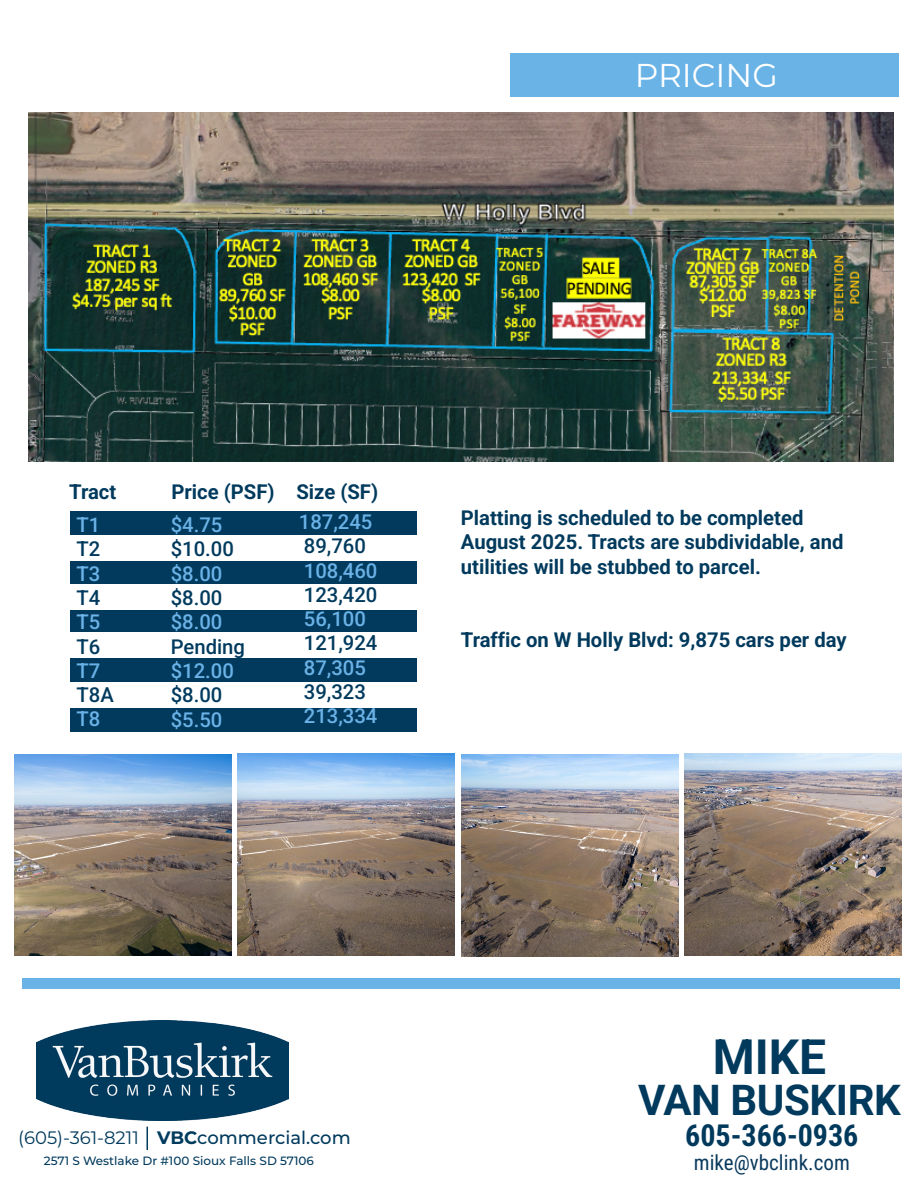
<style>
.page{position:relative;width:918px;height:1188px;background:#fff}
.page>*{position:absolute;margin:0;border:0;box-sizing:border-box;transform-origin:0 0}
.t1{font:700 48px "Roboto";color:#013a5d}
.t2{font:700 42px "Roboto";letter-spacing:-.01em;color:#013a5d}
.t3{font:33px "Montserrat";color:#fff}
.t4{font:700 30px "Roboto Condensed";color:#00395c}
.t5{font:21px "Roboto Condensed";color:#0a3a5d}
.t6{font:700 20.25px/24.3px "Roboto";color:#013a5d}
.t7{font:500 20.25px/24.3px "Roboto";color:#6bb2e7}
.t8{font:500 20.25px/24.3px "Roboto";color:#013a5d}
.t9{font:18px "Montserrat";color:#003a5d}
.t10{font:500 12px "Montserrat";color:#003a5d}
.s1{font-weight:500;color:#6bb2e7}
.s2{color:#6bb2e7}
.s3{color:#013a5d}
.s4{font-weight:700}
.s5{font-weight:500}
</style>
<div class="page">
<div style="left:70px;top:511px;width:347px;height:26px;background:#013a5d"></div>
<div style="left:71px;top:560px;width:346px;height:25px;background:#013a5d"></div>
<div style="left:71px;top:535px;width:346px;height:26px;background:#fff"></div>
<div style="left:71px;top:608px;width:346px;height:26px;background:#013a5d"></div>
<div style="left:71px;top:584px;width:346px;height:25px;background:#fff"></div>
<div style="left:70px;top:657px;width:347px;height:25px;background:#013a5d"></div>
<div style="left:70px;top:633px;width:347px;height:25px;background:#fff"></div>
<div style="left:71px;top:707px;width:346px;height:25px;background:#013a5d"></div>
<div style="left:71px;top:682px;width:346px;height:26px;background:#fff"></div>
<div style="left:510px;top:53px;width:389px;height:44px;background:#69b3e7"></div>
<div style="left:23px;top:978px;width:877px;height:10px;background:#69b3e7"></div>
<img style="left:36px;top:1020px;width:252px;height:101px">
<svg style="left:147px;top:1127px;width:1px;height:23px"></svg>
<img style="left:29px;top:113px;width:865px;height:349px">
<img style="left:14px;top:754px;width:217px;height:201px">
<img style="left:461px;top:754px;width:217px;height:202px">
<img style="left:238px;top:753px;width:217px;height:202px">
<img style="left:684px;top:754px;width:218px;height:202px">
<p class="t3" style="left:635px;top:53px;width:145px">PRICING</p>
<p class="t6" style="left:69px;top:479px;width:49px">Tract</p>
<p class="t6" style="left:171px;top:475px;width:209px;line-height:32.8px">Price (PSF) Size (SF) <span class="s1">$4.75</span></p>
<p class="t8" style="left:171px;top:536px;width:76px">$10.00 <span class="s2">$8.00 </span>$8.00 <span class="s2">$8.00<br></span>Pending <span class="s2">$12.00 </span>$8.00 <span class="s2">$5.50</span></p>
<p class="t7" style="left:77px;top:512px;width:39px">T1<br><span class="s3">T2<br></span>T3<br><span class="s3">T4<br></span>T5<br><span class="s3">T6<br></span>T7<br><span class="s3">T8A<br></span>T8</p>
<p class="t6" style="left:461px;top:505px;width:384px">Platting is scheduled to be completed<br>August 2025. Tracts are subdividable, and utilities will be stubbed to parcel.</p>
<p class="t7" style="left:299px;top:509px;width:80px">187,245<br><span class="s3">89,760<br></span>108,460<br><span class="s3">123,420<br></span>56,100<br><span class="s3">121,924<br></span>87,305<br><span class="s3">39,323<br></span>213,334</p>
<p class="t6" style="left:461px;top:626px;width:387px">Traffic on W Holly Blvd: 9,875 cars per day</p>
<p class="t9" style="left:18px;top:1126px;width:334px">(605)-361-8211 <span class="s4">VBC</span><span class="s5">commercial.com</span></p>
<p class="t10" style="left:44px;top:1152px;width:272px">2571 S Westlake Dr #100 Sioux Falls SD 57106</p>
<p class="t1" style="left:713px;top:1024px;width:115px">MIKE</p>
<p class="t2" style="left:638px;top:1071px;width:264px">VAN BUSKIRK</p>
<p class="t4" style="left:685px;top:1114px;width:175px">605-366-0936</p>
<p class="t5" style="left:694px;top:1147px;width:158px">mike@vbclink.com</p>
</div>
